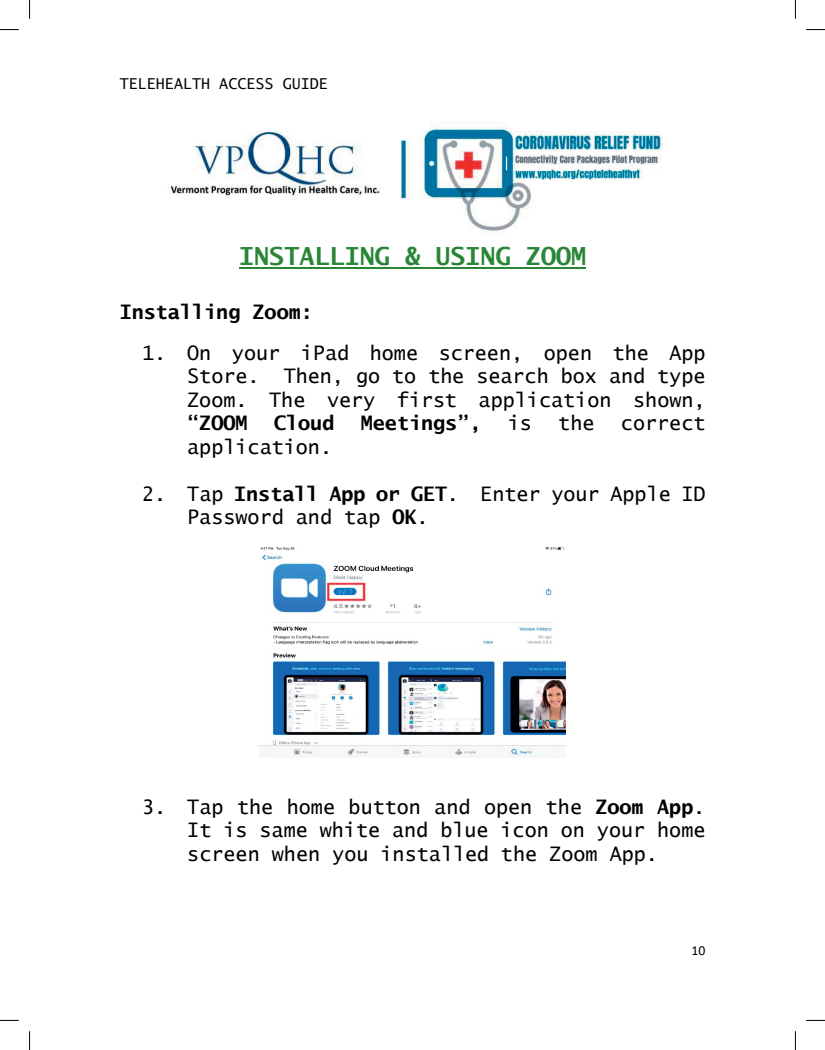
<style>
.page{position:relative;width:825px;height:1050px;background:#fff}
.page>*{position:absolute;margin:0;border:0;box-sizing:border-box;transform-origin:0 0}
.t1{font:700 25px "Lucida Sans Typewriter";color:#298637}
.t2{font:20px/23.5px "Lucida Sans Typewriter";color:#000002;text-align:justify}
.t3{font:700 20px "Lucida Sans Typewriter";color:#000002}
.t4{font:15px "Lucida Sans Typewriter";color:#000002}
.t5{font:13.75px "Calibri";color:#000002}
.s1{font-weight:700}
</style>
<div class="page">
<img style="left:169px;top:121px;width:493px;height:111px">
<hr style="left:239px;top:267px;width:346px;height:1px;background:#298637">
<img style="left:259px;top:546px;width:306px;height:211px">
<svg style="left:0;top:29px;width:19px;height:1px"></svg>
<svg style="left:806px;top:29px;width:18px;height:1px"></svg>
<svg style="left:0;top:1019px;width:19px;height:1px"></svg>
<svg style="left:806px;top:1019px;width:18px;height:1px"></svg>
<svg style="left:29px;top:0;width:1px;height:19px"></svg>
<svg style="left:29px;top:1031px;width:1px;height:18px"></svg>
<svg style="left:794px;top:0;width:1px;height:19px"></svg>
<svg style="left:794px;top:1031px;width:1px;height:18px"></svg>
<p class="t4" style="left:120px;top:75px;width:210px">TELEHEALTH ACCESS GUIDE</p>
<p class="t1" style="left:239px;top:241px;width:348px">INSTALLING &amp; USING ZOOM</p>
<p class="t3" style="left:120px;top:300px;width:195px">Installing Zoom:</p>
<p class="t2" style="left:187px;top:340px;width:519px;text-indent:-45px">1. On your iPad home screen, open the App Store. Then, go to the search box and type Zoom. The very first application shown, <span class="s1">“ZOOM</span></p>
<p class="t3" style="left:274px;top:411px;width:62px">Cloud</p>
<p class="t3" style="left:360px;top:411px;width:122px">Meetings”,</p>
<p class="t2" style="left:507px;top:411px;width:26px">is</p>
<p class="t2" style="left:558px;top:411px;width:38px">the</p>
<p class="t2" style="left:620px;top:411px;width:86px">correct</p>
<p class="t2" style="left:187px;top:434px;width:146px">application.</p>
<p class="t2" style="left:187px;top:481px;width:519px;text-indent:-45px">2. Tap <span class="s1">Install App or GET</span>. Enter your Apple ID<br>Password and tap <span class="s1">OK</span>.</p>
<p class="t2" style="left:187px;top:794px;width:519px;text-indent:-45px">3. Tap the home button and open the <span class="s1">Zoom App</span>.<br>It is same white and blue icon on your home screen when you installed the Zoom App.</p>
<p class="t5" style="left:691px;top:940px;width:15px">10</p>
</div>
